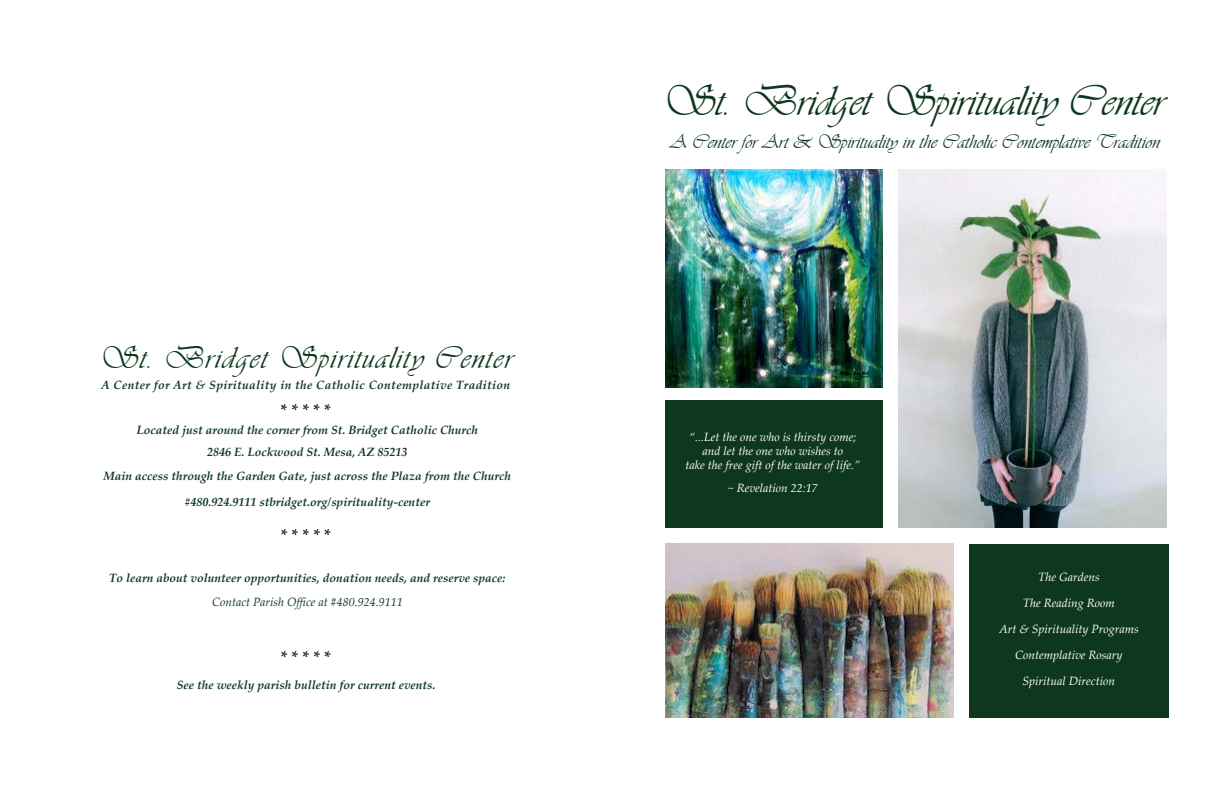
<style>
.page{position:relative;width:1224px;height:792px;background:#fff}
.page>*{position:absolute;margin:0;border:0;box-sizing:border-box;transform-origin:0 0}
.t1{font:44px "Vivaldii";color:#0d381e}
.t2{font:32px "Vivaldii";letter-spacing:.05em;color:#0d381e}
.t3{font:20px "Vivaldii";letter-spacing:.005em;color:#0d381e}
.t4{font:17px "Palatino Linotype";color:#000}
.t5{font:italic 700 12px/22.4px "Palatino Linotype";color:#0d381e;text-align:center}
.t6{font:italic 12px/26px "Palatino Linotype";color:#fff;text-align:center}
.t7{font:italic 700 12px "Palatino Linotype";letter-spacing:.03em;color:#0d381e}
.t8{font:italic 12px "Palatino Linotype";color:#0d381e}
</style>
<div class="page">
<div style="left:969px;top:544px;width:200px;height:174px;background:#0d381e"></div>
<div style="left:665px;top:400px;width:218px;height:128px;background:#0d381e"></div>
<img style="left:665px;top:170px;width:218px;height:218px">
<img style="left:899px;top:170px;width:268px;height:358px">
<img style="left:665px;top:544px;width:289px;height:174px">
<h2 class="t2" style="left:99px;top:339px;width:415px">St. Bridget Spirituality Center</h2>
<p class="t7" style="left:101px;top:377px;width:411px">A Center for Art &amp; Spirituality in the Catholic Contemplative Tradition</p>
<h3 class="t4" style="left:281px;top:398px;width:52px">* * * * *</h3>
<p class="t5" style="left:136px;top:418px;width:343px">Located just around the corner from St. Bridget Catholic Church<br>2846 E. Lockwood St. Mesa, AZ 85213</p>
<p class="t5" style="left:104px;top:463px;width:409px;line-height:25.6px">Main access through the Garden Gate, just across the Plaza from the Church #480.924.9111 stbridget.org/spirituality-center</p>
<h3 class="t4" style="left:281px;top:523px;width:52px">* * * * *</h3>
<p class="t5" style="left:109px;top:566px;width:398px">To learn about volunteer opportunities, donation needs, and reserve space:</p>
<p class="t8" style="left:212px;top:593px;width:192px">Contact Parish Office at #480.924.9111</p>
<h3 class="t4" style="left:281px;top:645px;width:52px">* * * * *</h3>
<p class="t5" style="left:177px;top:673px;width:260px">See the weekly parish bulletin for current events.</p>
<h1 class="t1" style="left:662px;top:75px;width:503px">St. Bridget Spirituality Center</h1>
<h3 class="t3" style="left:671px;top:130px;width:491px">A Center for Art &amp; Spirituality in the Catholic Contemplative Tradition</h3>
<p class="t6" style="left:685px;top:429px;width:176px;line-height:14.4px">“...Let the one who is thirsty come; and let the one who wishes to<br>take the free gift of the water of life.”</p>
<p class="t6" style="left:728px;top:474px;width:92px">~ Revelation 22:17</p>
<p class="t6" style="left:999px;top:563px;width:141px">The Gardens<br>The Reading Room<br>Art &amp; Spirituality Programs<br>Contemplative Rosary<br>Spiritual Direction</p>
</div>
